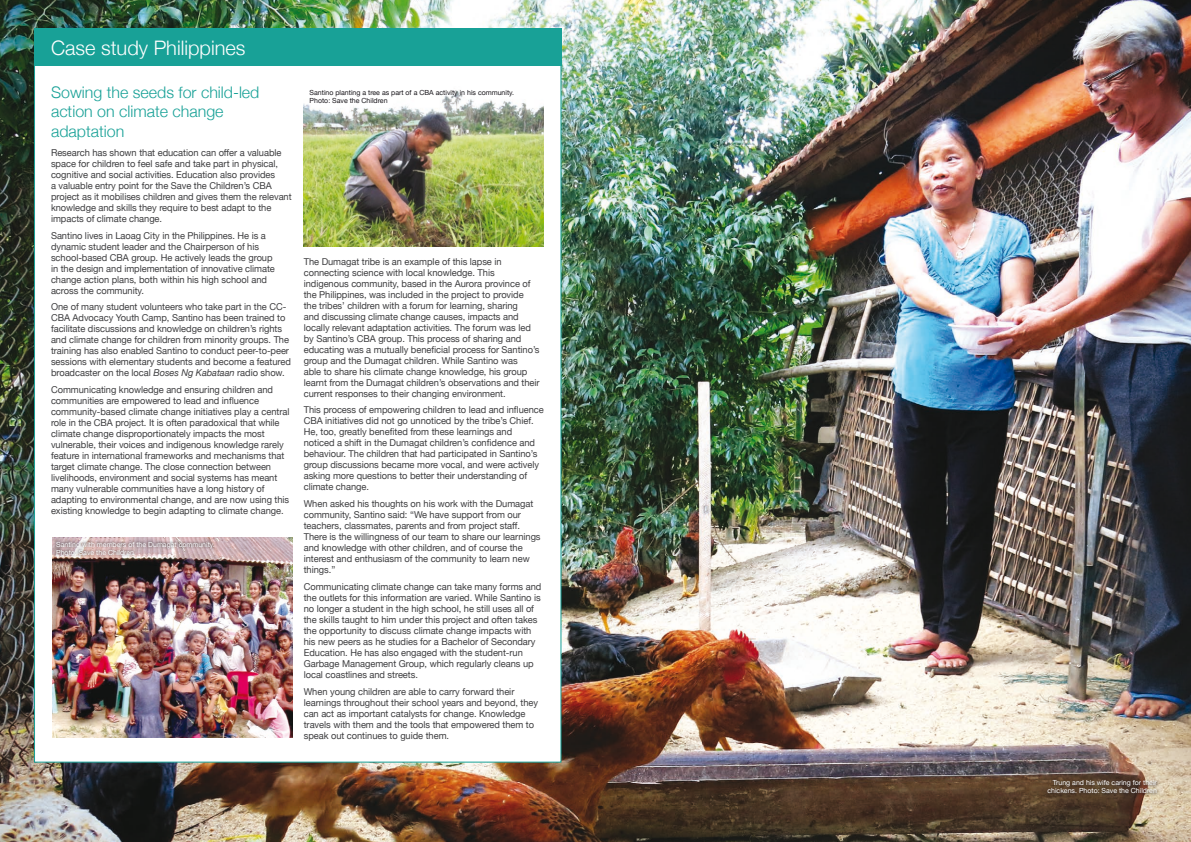
<style>
.page{position:relative;width:1191px;height:842px;background:#fff}
.page>*{position:absolute;margin:0;border:0;box-sizing:border-box;transform-origin:0 0}
.t1{font:300 20px "Helvetica Neue";color:#fff}
.Case_study_sub_headi{font:300 16px/19.2px "Helvetica Neue";color:#18a197}
.Body{font:9.5px/11px "Helvetica Neue";letter-spacing:-.005em;color:#3e3e40}
.t2{font:7px/8px "Helvetica Neue";color:#fff}
.t3{font:7px/8px "Helvetica Neue";color:#1a171c}
.s1{font-style:italic}
</style>
<div class="page">
<img style="left:0;top:0;width:1191px;height:842px">
<div style="left:34px;top:28px;width:527px;height:735px;background:#fff;border:1px solid #18a197"></div>
<div style="left:34px;top:28px;width:527px;height:38px;background:#18a197"></div>
<img style="left:52px;top:537px;width:240px;height:200px">
<img style="left:303px;top:90px;width:240px;height:157px">
<svg style="left:54px;top:539px;width:163px;height:19px;background:#c2aaac"></svg>
<svg style="left:1044px;top:778px;width:115px;height:19px;background:#5e4835"></svg>
<h2 class="t1" style="left:51px;top:32px;width:196px">Case study Philippines</h2>
<p class="Case_study_sub_headi" style="left:51px;top:82px;width:210px">Sowing the seeds for child-led action on climate change adaptation</p>
<p class="Body" style="left:51px;top:148px;width:242px">Research has shown that education can offer a valuable space for children to feel safe and take part in physical, cognitive and social activities. Education also provides<br>a valuable entry point for the Save the Children’s CBA project as it mobilises children and gives them the relevant knowledge and skills they require to best adapt to the impacts of climate change.</p>
<p class="Body" style="left:51px;top:230px;width:225px">Santino lives in Laoag City in the Philippines. He is a dynamic student leader and the Chairperson of his school-based CBA group. He actively leads the group in the design and implementation of innovative climate change action plans, both within his high school and across the community.</p>
<p class="Body" style="left:51px;top:302px;width:241px">One of many student volunteers who take part in the CC-CBA Advocacy Youth Camp, Santino has been trained to facilitate discussions and knowledge on children’s rights and climate change for children from minority groups. The training has also enabled Santino to conduct peer-to-peer sessions with elementary students and become a featured broadcaster on the local <span class="s1">Boses Ng Kabataan</span> radio show.</p>
<p class="Body" style="left:51px;top:385px;width:240px">Communicating knowledge and ensuring children and communities are empowered to lead and influence community-based climate change initiatives play a central role in the CBA project. It is often paradoxical that while climate change disproportionately impacts the most vulnerable, their voices and indigenous knowledge rarely feature in international frameworks and mechanisms that target climate change. The close connection between livelihoods, environment and social systems has meant many vulnerable communities have a long history of adapting to environmental change, and are now using this existing knowledge to begin adapting to climate change.</p>
<p class="t2" style="left:56px;top:541px;width:160px">Santino with members of the Dumagat community.<br>Photo: Save the Children</p>
<p class="t3" style="left:310px;top:88px;width:206px">Santino planting a tree as part of a CBA activity in his community.<br>Photo: Save the Children</p>
<p class="Body" style="left:304px;top:256px;width:237px">The Dumagat tribe is an example of this lapse in connecting science with local knowledge. This indigenous community, based in the Aurora province of the Philippines, was included in the project to provide<br>the tribes’ children with a forum for learning, sharing<br>and discussing climate change causes, impacts and locally relevant adaptation activities. The forum was led by Santino’s CBA group. This process of sharing and educating was a mutually beneficial process for Santino’s group and the Dumagat children. While Santino was<br>able to share his climate change knowledge, his group learnt from the Dumagat children’s observations and their current responses to their changing environment.</p>
<p class="Body" style="left:304px;top:405px;width:242px">This process of empowering children to lead and influence CBA initiatives did not go unnoticed by the tribe’s Chief.<br>He, too, greatly benefited from these learnings and noticed a shift in the Dumagat children’s confidence and behaviour. The children that had participated in Santino’s group discussions became more vocal, and were actively asking more questions to better their understanding of climate change.</p>
<p class="Body" style="left:304px;top:499px;width:238px">When asked his thoughts on his work with the Dumagat community, Santino said: “We have support from our teachers, classmates, parents and from project staff.<br>There is the willingness of our team to share our learnings and knowledge with other children, and of course the interest and enthusiasm of the community to learn new things.”</p>
<p class="Body" style="left:304px;top:581px;width:239px">Communicating climate change can take many forms and the outlets for this information are varied. While Santino is no longer a student in the high school, he still uses all of the skills taught to him under this project and often takes the opportunity to discuss climate change impacts with his new peers as he studies for a Bachelor of Secondary Education. He has also engaged with the student-run Garbage Management Group, which regularly cleans up local coastlines and streets.</p>
<p class="Body" style="left:304px;top:686px;width:236px">When young children are able to carry forward their learnings throughout their school years and beyond, they can act as important catalysts for change. Knowledge travels with them and the tools that empowered them to speak out continues to guide them.</p>
<p class="t2" style="left:1047px;top:779px;width:111px;text-align:right">Trung and his wife caring for their chickens. Photo: Save the Children</p>
</div>
